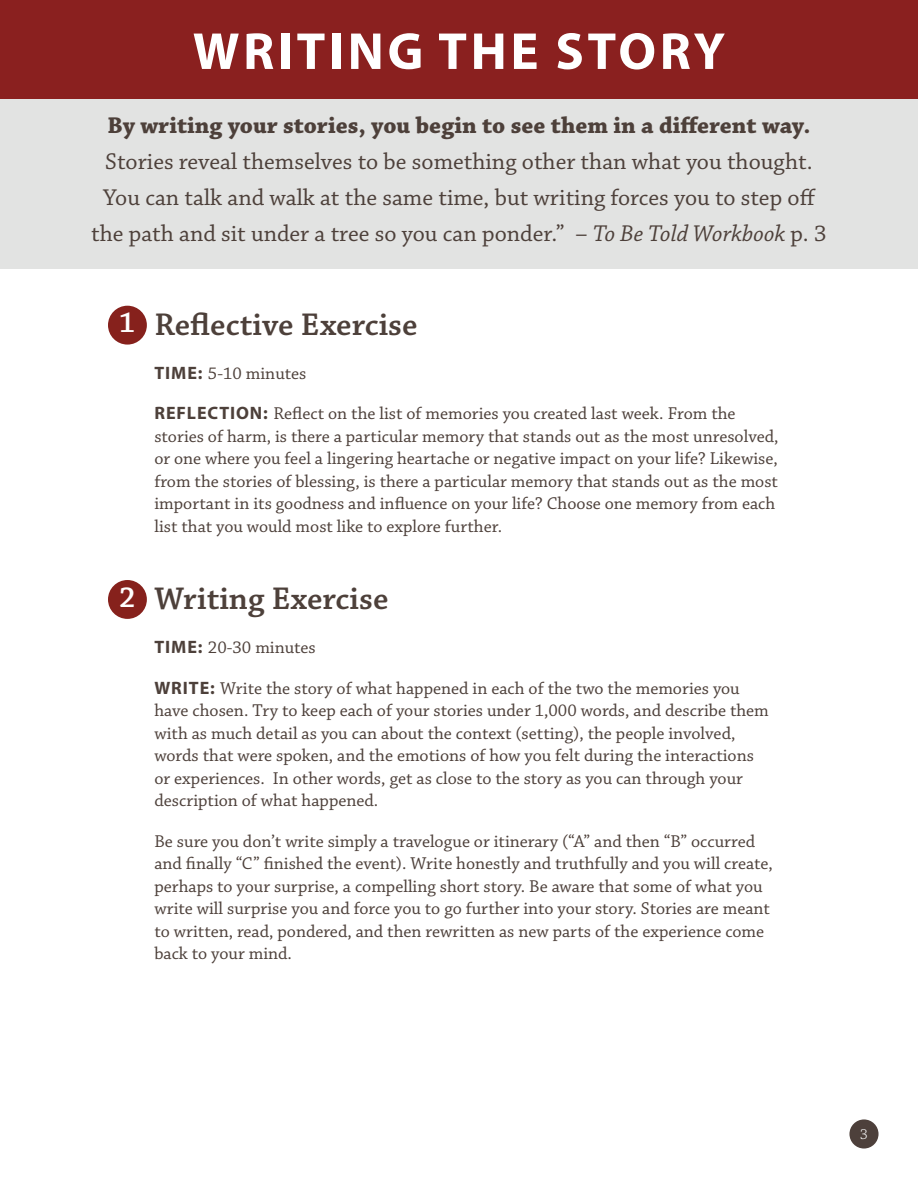
<style>
.page{position:relative;width:918px;height:1188px;background:#fff}
.page>*{position:absolute;margin:0;border:0;box-sizing:border-box;transform-origin:0 0}
.t1{font:700 52.5px "Myriad Pro";letter-spacing:.07em;color:#fff}
.t2{font:600 33px "Chaparral Pro";color:#4d403a}
.t3{font:24px/36px "Chaparral Pro";color:#4d403a;text-align:center}
.t4{font:700 24px "Chaparral Pro";color:#4d403a}
.t5{font:18px/22.5px "Chaparral Pro";color:#4d403a}
.t6{font:300 15px "Chaparral Pro";color:#fff}
.s1{font-style:italic}
.s2{font-size:30px;color:#fff}
.s3{font-family:"Myriad Pro";font-weight:700}
</style>
<div class="page">
<div style="left:849px;top:1119px;width:30px;height:30px;background:#4d403b;border-radius:50%"></div>
<div style="left:0;top:0;width:918px;height:99px;background:#8a201f"></div>
<div style="left:0;top:99px;width:918px;height:170px;background:#e2e3e2"></div>
<div style="left:108px;top:306px;width:39px;height:39px;background:#86211c;border-radius:50%"></div>
<div style="left:108px;top:580px;width:39px;height:39px;background:#86211c;border-radius:50%"></div>
<h1 class="t1" style="left:193px;top:17px;width:534px">WRITING THE STORY</h1>
<h3 class="t4" style="left:108px;top:111px;width:704px">By writing your stories, you begin to see them in a different way.</h3>
<h3 class="t3" style="left:91px;top:144px;width:737px">Stories reveal themselves to be something other than what you thought.<br>You can talk and walk at the same time, but writing forces you to step off the path and sit under a tree so you can ponder.” – <span class="s1">To Be Told Workbook</span> p. 3</h3>
<h2 class="t2" style="left:119px;top:305px;width:300px"><span class="s2">1</span> Reflective Exercise</h2>
<p class="t5" style="left:154px;top:363px;width:153px"><span class="s3">TIME:</span> 5-10 minutes</p>
<p class="t5" style="left:154px;top:403px;width:626px"><span class="s3">REFLECTION:</span> Reflect on the list of memories you created last week. From the stories of harm, is there a particular memory that stands out as the most unresolved, or one where you feel a lingering heartache or negative impact on your life? Likewise, from the stories of blessing, is there a particular memory that stands out as the most important in its goodness and influence on your life? Choose one memory from each list that you would most like to explore further.</p>
<h2 class="t2" style="left:119px;top:580px;width:271px"><span class="s2">2</span> Writing Exercise</h2>
<p class="t5" style="left:154px;top:637px;width:163px"><span class="s3">TIME:</span> 20-30 minutes</p>
<p class="t5" style="left:154px;top:678px;width:616px"><span class="s3">WRITE:</span> Write the story of what happened in each of the two the memories you have chosen. Try to keep each of your stories under 1,000 words, and describe them with as much detail as you can about the context (setting), the people involved, words that were spoken, and the emotions of how you felt during the interactions or experiences. In other words, get as close to the story as you can through your description of what happened.</p>
<p class="t5" style="left:154px;top:831px;width:620px">Be sure you don’t write simply a travelogue or itinerary (“A” and then “B” occurred and finally “C” finished the event). Write honestly and truthfully and you will create, perhaps to your surprise, a compelling short story. Be aware that some of what you write will surprise you and force you to go further into your story. Stories are meant to written, read, pondered, and then rewritten as new parts of the experience come back to your mind.</p>
<p class="t6" style="left:860px;top:1126px;width:9px">3</p>
</div>
